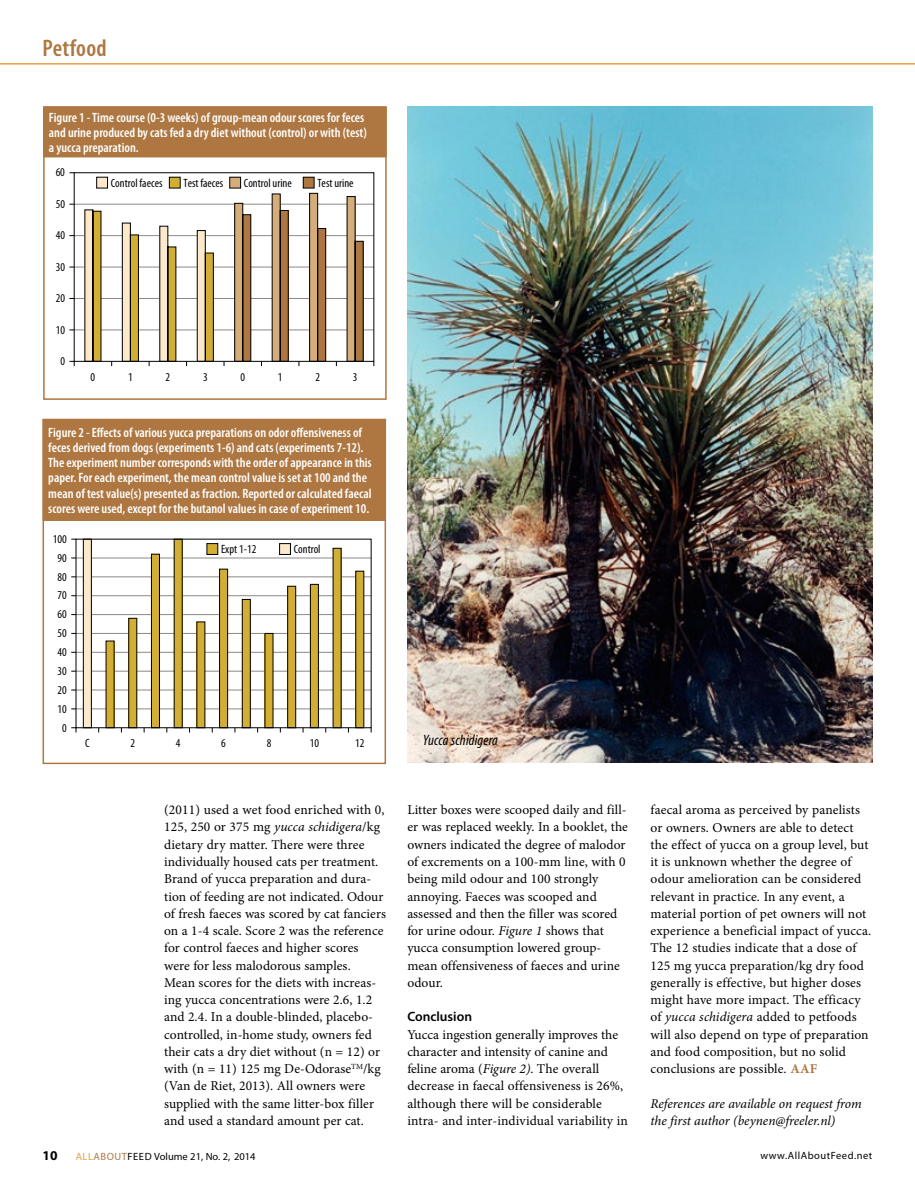
<style>
.page{position:relative;width:915px;height:1183px;background:#fff}
.page>*{position:absolute;margin:0;border:0;box-sizing:border-box;transform-origin:0 0}
.t1{font:600 condensed 24px "Myriad Pro";letter-spacing:.015em;color:#ae7741}
.t2{font:italic condensed 15px "Myriad Pro";letter-spacing:.01em;color:#000}
.t3{font:13.5px/17.2px "Minion Pro";letter-spacing:.005em;color:#000}
.t4{font:600 condensed 13.5px/15px "Myriad Pro";color:#fff}
.t5{font:italic 13.5px/17.2px "Minion Pro";letter-spacing:-.005em;color:#000}
.t6{font:600 13.5px "Myriad Pro";color:#000}
.t7{font:700 13.5px "Myriad Pro";color:#000}
.t8{font:condensed 12px "Myriad Pro";color:#000}
.t9{font:10.5px "Myriad Pro";letter-spacing:.05em;color:#000}
.s1{font-style:italic}
.s2{font-weight:700;color:#ae7741}
.s3{color:#e89e43}
.s4{color:#ae7741}
</style>
<div class="page">
<hr style="left:0;top:63px;width:914px;height:2px;background:#e89e43">
<svg style="left:69px;top:361px;width:6px;height:5px"></svg>
<svg style="left:73px;top:172px;width:301px;height:190px"></svg>
<div style="left:43px;top:106px;width:343px;height:294px;border:2px solid #ae7741"></div>
<svg style="left:71px;top:727px;width:6px;height:5px"></svg>
<svg style="left:75px;top:538px;width:296px;height:190px"></svg>
<div style="left:43px;top:419px;width:343px;height:345px;border:2px solid #ae7741"></div>
<div style="left:44px;top:107px;width:342px;height:50px;background:#ae7741"></div>
<div style="left:43px;top:106px;width:343px;height:51px;border:2px solid #ae7741"></div>
<div style="left:43px;top:419px;width:342px;height:101px;background:#ae7741"></div>
<div style="left:43px;top:419px;width:343px;height:102px;border:2px solid #ae7741"></div>
<img style="left:407px;top:106px;width:465px;height:656px">
<svg style="left:69px;top:172px;width:5px;height:4px"></svg>
<svg style="left:71px;top:538px;width:5px;height:4px"></svg>
<h1 class="t1" style="left:43px;top:35px;width:66px">Petfood</h1>
<p class="t4" style="left:49px;top:110px;width:319px">Figure 1 - Time course (0-3 weeks) of group-mean odour scores for feces and urine produced by cats fed a dry diet without (control) or with (test) a yucca preparation.</p>
<p class="t8" style="left:56px;top:196px;width:11px">50</p>
<p class="t8" style="left:56px;top:228px;width:11px">40</p>
<p class="t8" style="left:56px;top:259px;width:11px">30</p>
<p class="t8" style="left:56px;top:291px;width:11px">20</p>
<p class="t8" style="left:56px;top:322px;width:11px">10</p>
<p class="t8" style="left:60px;top:354px;width:6px">0</p>
<p class="t8" style="left:111px;top:175px;width:53px">Control faeces</p>
<p class="t8" style="left:183px;top:175px;width:41px">Test faeces</p>
<p class="t8" style="left:244px;top:175px;width:49px">Control urine</p>
<p class="t8" style="left:317px;top:175px;width:38px">Test urine</p>
<p class="t8" style="left:91px;top:369px;width:6px">0</p>
<p class="t8" style="left:128px;top:369px;width:6px">1</p>
<p class="t8" style="left:165px;top:369px;width:6px">2</p>
<p class="t8" style="left:203px;top:369px;width:6px">3</p>
<p class="t8" style="left:240px;top:369px;width:6px">0</p>
<p class="t8" style="left:278px;top:369px;width:6px">1</p>
<p class="t8" style="left:315px;top:369px;width:6px">2</p>
<p class="t8" style="left:353px;top:369px;width:6px">3</p>
<p class="t4" style="left:48px;top:425px;width:325px">Figure 2 - Effects of various yucca preparations on odor offensiveness of feces derived from dogs (experiments 1-6) and cats (experiments 7-12).<br>The experiment number corresponds with the order of appearance in this paper. For each experiment, the mean control value is set at 100 and the mean of test value(s) presented as fraction. Reported or calculated faecal scores were used, except for the butanol values in case of experiment 10.</p>
<p class="t8" style="left:58px;top:550px;width:11px">90</p>
<p class="t8" style="left:58px;top:569px;width:11px">80</p>
<p class="t8" style="left:58px;top:607px;width:11px">60</p>
<p class="t8" style="left:58px;top:644px;width:11px">40</p>
<p class="t8" style="left:58px;top:588px;width:11px">70</p>
<p class="t8" style="left:58px;top:625px;width:11px">50</p>
<p class="t8" style="left:58px;top:663px;width:11px">30</p>
<p class="t8" style="left:58px;top:682px;width:11px">20</p>
<p class="t8" style="left:62px;top:720px;width:6px">0</p>
<p class="t8" style="left:58px;top:701px;width:11px">10</p>
<p class="t8" style="left:221px;top:541px;width:37px">Expt 1-12</p>
<p class="t8" style="left:293px;top:541px;width:28px">Control</p>
<p class="t8" style="left:85px;top:735px;width:6px">C</p>
<p class="t8" style="left:130px;top:735px;width:6px">2</p>
<p class="t8" style="left:176px;top:735px;width:6px">4</p>
<p class="t8" style="left:221px;top:735px;width:6px">6</p>
<p class="t8" style="left:266px;top:735px;width:6px">8</p>
<p class="t8" style="left:310px;top:735px;width:11px">10</p>
<p class="t8" style="left:355px;top:735px;width:11px">12</p>
<p class="t2" style="left:422px;top:731px;width:77px">Yucca schidigera</p>
<p class="t3" style="left:164px;top:801px;width:223px">(2011) used a wet food enriched with 0, 125, 250 or 375 mg <span class="s1">yucca schidigera</span>/kg dietary dry matter. There were three individually housed cats per treatment.<br>Brand of yucca preparation and dura&shy;tion of feeding are not indicated. Odour of fresh faeces was scored by cat fanciers on a 1-4 scale. Score 2 was the reference for control faeces and higher scores were for less malodorous samples.<br>Mean scores for the diets with increas&shy;ing yucca concentrations were 2.6, 1.2 and 2.4. In a double-blinded, placebo&shy;controlled, in-home study, owners fed their cats a dry diet without (n = 12) or with (n = 11) 125 mg De-Odorase<sup>TM</sup>/kg (Van de Riet, 2013). All owners were supplied with the same litter-box filler and used a standard amount per cat.</p>
<p class="t3" style="left:407px;top:801px;width:222px">Litter boxes were scooped daily and fill&shy;er was replaced weekly. In a booklet, the owners indicated the degree of malodor of excrements on a 100-mm line, with 0 being mild odour and 100 strongly annoying. Faeces was scooped and assessed and then the filler was scored for urine odour. <span class="s1">Figure 1</span> shows that yucca consumption lowered group&shy;mean offensiveness of faeces and urine odour.</p>
<p class="t6" style="left:407px;top:1007px;width:66px">Conclusion</p>
<p class="t3" style="left:407px;top:1025px;width:222px">Yucca ingestion generally improves the character and intensity of canine and feline aroma (<span class="s1">Figure 2)</span>. The overall decrease in faecal offensiveness is 26%, although there will be considerable intra- and inter-individual variability in</p>
<p class="t3" style="left:650px;top:801px;width:222px">faecal aroma as perceived by panelists or owners. Owners are able to detect the effect of yucca on a group level, but it is unknown whether the degree of odour amelioration can be considered relevant in practice. In any event, a material portion of pet owners will not experience a beneficial impact of yucca.<br>The 12 studies indicate that a dose of 125 mg yucca preparation/kg dry food generally is effective, but higher doses might have more impact. The efficacy of <span class="s1">yucca schidigera</span> added to petfoods will also depend on type of preparation and food composition, but no solid conclusions are possible. <span class="s2">AAF</span></p>
<p class="t5" style="left:650px;top:1094px;width:213px">References are available on request from the first author (beynen@freeler.nl)</p>
<p class="t7" style="left:43px;top:1146px;width:16px">10</p>
<p class="t9" style="left:76px;top:1149px;width:181px"><span class="s3">ALL</span><span class="s4">ABOUT</span>FEED Volume 21, No. 2, 2014</p>
<p class="t9" style="left:760px;top:1148px;width:113px">www.AllAboutFeed.net</p>
</div>
